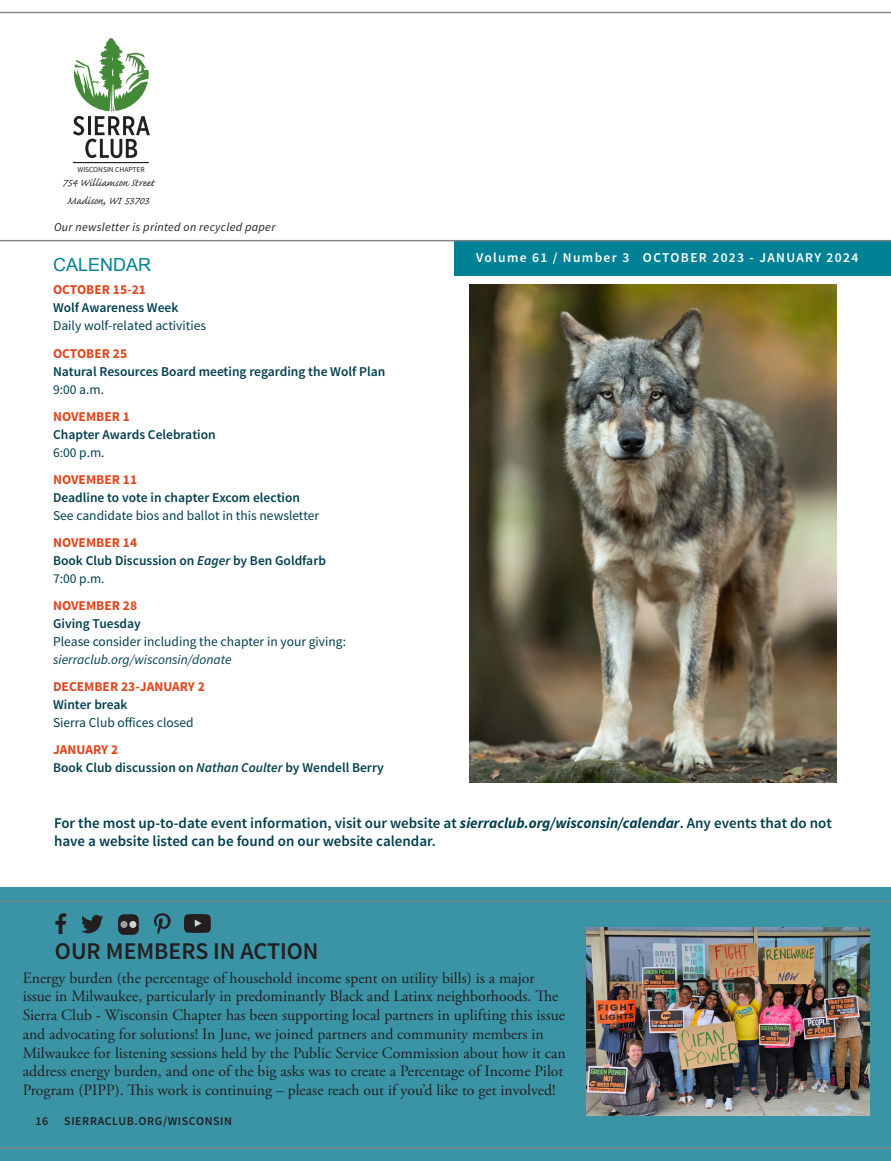
<style>
.page{position:relative;width:891px;height:1161px;background:#fff}
.page>*{position:absolute;margin:0;border:0;box-sizing:border-box;transform-origin:0 0}
.Sidebar_Header{font:600 24px "Source Sans Pro";color:#231f20}
.Calendar_Header{font:18px "Arial";color:#008195}
.Department___Brown{font:15.75px/18.8px "Adobe Garamond Pro";color:#231f20}
.Department___Brown-2{font:600 15px/18px "Source Sans Pro";color:#003f4f}
.Sidebar_Text{font:600 13.5px "Source Sans Pro";color:#003f4f}
.Sidebar_Text-2{font:13.5px "Source Sans Pro";color:#003f4f}
.Sidebar_Text-3{font:700 13.5px "Source Sans Pro";color:#e0481f}
.t1{font:600 13.5px "Source Sans Pro";letter-spacing:.1em;color:#fff}
.t2{font:13.5px "Caflisch Script Pro";color:#231f20}
.Sidebar_Text-4{font:italic 13.5px "Source Sans Pro";color:#003f4f}
.t3{font:italic 12px "Source Sans Pro";letter-spacing:.025em;color:#231f20}
.t4{font:600 12px "Source Sans Pro";letter-spacing:.05em;color:#231f20}
.Department___Brown-3{font:7.5px "Source Sans Pro";color:#231f20}
.s1{font-style:italic}
.s2{font-weight:700;font-style:italic}
</style>
<div class="page">
<hr style="left:0;top:12px;width:891px;height:1px;background:#808285">
<svg style="left:73px;top:38px;width:77px;height:120px"></svg>
<div style="left:73px;top:162px;width:76px;height:1px;border:1px solid #231f20"></div>
<div style="left:0;top:887px;width:891px;height:274px;background:#3a94a6"></div>
<hr style="left:0;top:901px;width:891px;height:1px;background:#808285">
<hr style="left:0;top:1147px;width:891px;height:2px;background:#808285">
<div style="left:454px;top:241px;width:437px;height:34px;background:#008195"></div>
<svg style="left:81px;top:915px;width:22px;height:18px"></svg>
<svg style="left:55px;top:913px;width:11px;height:21px"></svg>
<svg style="left:154px;top:913px;width:17px;height:21px"></svg>
<svg style="left:184px;top:914px;width:27px;height:19px"></svg>
<div style="left:118px;top:914px;width:21px;height:21px;background:#231f20;border-radius:6px"></div>
<div style="left:121px;top:921px;width:7px;height:7px;background:#9d9fa2;border-radius:50%"></div>
<div style="left:129px;top:921px;width:7px;height:7px;background:#d1d2d4;border-radius:50%"></div>
<hr style="left:0;top:240px;width:891px;height:1px;background:#808285">
<img style="left:587px;top:927px;width:283px;height:189px">
<img style="left:469px;top:284px;width:368px;height:498px">
<p class="Department___Brown-3" style="left:78px;top:164px;width:69px">WISCONSIN CHAPTER</p>
<p class="t2" style="left:62px;top:175px;width:94px">754 Williamson Street</p>
<p class="t2" style="left:67px;top:193px;width:84px">Madison, WI 53703</p>
<p class="t3" style="left:54px;top:220px;width:223px">Our newsletter is printed on recycled paper</p>
<p class="Calendar_Header" style="left:53px;top:253px;width:100px">CALENDAR</p>
<p class="Sidebar_Text-3" style="left:53px;top:280px;width:94px">OCTOBER 15-21</p>
<p class="Sidebar_Text" style="left:53px;top:299px;width:127px">Wolf Awareness Week</p>
<p class="Sidebar_Text-2" style="left:53px;top:317px;width:155px">Daily wolf-related activities</p>
<p class="Sidebar_Text-3" style="left:53px;top:345px;width:76px">OCTOBER 25</p>
<p class="Sidebar_Text" style="left:53px;top:363px;width:334px">Natural Resources Board meeting regarding the Wolf Plan</p>
<p class="Sidebar_Text-2" style="left:53px;top:382px;width:53px">9:00 a.m.</p>
<p class="Sidebar_Text-3" style="left:53px;top:408px;width:78px">NOVEMBER 1</p>
<p class="Sidebar_Text" style="left:53px;top:426px;width:164px">Chapter Awards Celebration</p>
<p class="Sidebar_Text-2" style="left:53px;top:445px;width:53px">6:00 p.m.</p>
<p class="Sidebar_Text-3" style="left:53px;top:471px;width:86px">NOVEMBER 11</p>
<p class="Sidebar_Text" style="left:53px;top:489px;width:248px">Deadline to vote in chapter Excom election</p>
<p class="Sidebar_Text-2" style="left:53px;top:508px;width:268px">See candidate bios and ballot in this newsletter</p>
<p class="Sidebar_Text-3" style="left:53px;top:534px;width:86px">NOVEMBER 14</p>
<p class="Sidebar_Text" style="left:53px;top:552px;width:274px">Book Club Discussion on <span class="s1">Eager</span> by Ben Goldfarb</p>
<p class="Sidebar_Text-2" style="left:53px;top:571px;width:53px">7:00 p.m.</p>
<p class="Sidebar_Text-3" style="left:53px;top:597px;width:86px">NOVEMBER 28</p>
<p class="Sidebar_Text" style="left:53px;top:615px;width:89px">Giving Tuesday</p>
<p class="Sidebar_Text-2" style="left:53px;top:634px;width:294px">Please consider including the chapter in your giving:</p>
<p class="Sidebar_Text-4" style="left:53px;top:652px;width:180px">sierraclub.org/wisconsin/donate</p>
<p class="Sidebar_Text-3" style="left:53px;top:678px;width:153px">DECEMBER 23-JANUARY 2</p>
<p class="Sidebar_Text" style="left:53px;top:696px;width:76px">Winter break</p>
<p class="Sidebar_Text-2" style="left:53px;top:715px;width:142px">Sierra Club offices closed</p>
<p class="Sidebar_Text-3" style="left:53px;top:741px;width:67px">JANUARY 2</p>
<p class="Sidebar_Text" style="left:53px;top:759px;width:332px">Book Club discussion on <span class="s1">Nathan Coulter</span> by Wendell Berry</p>
<p class="t1" style="left:476px;top:249px;width:384px">Volume 61 / Number 3 OCTOBER 2023 - JANUARY 2024</p>
<p class="Department___Brown-2" style="left:54px;top:815px;width:779px">For the most up-to-date event information, visit our website at <span class="s2">sierraclub.org/wisconsin/calendar</span>. Any events that do not have a website listed can be found on our website calendar.</p>
<p class="Sidebar_Header" style="left:55px;top:936px;width:265px">OUR MEMBERS IN ACTION</p>
<p class="Department___Brown" style="left:23px;top:969px;width:545px">Energy burden (the percentage of household income spent on utility bills) is a major issue in Milwaukee, particularly in predominantly Black and Latinx neighborhoods. The Sierra Club - Wisconsin Chapter has been supporting local partners in uplifting this issue and advocating for solutions! In June, we joined partners and community members in Milwaukee for listening sessions held by the Public Service Commission about how it can address energy burden, and one of the big asks was to create a Percentage of Income Pilot Program (PIPP). This work is continuing – please reach out if you’d like to get involved!</p>
<p class="t4" style="left:35px;top:1113px;width:14px">16</p>
<p class="t4" style="left:64px;top:1113px;width:169px">SIERRACLUB.ORG/WISCONSIN</p>
</div>
